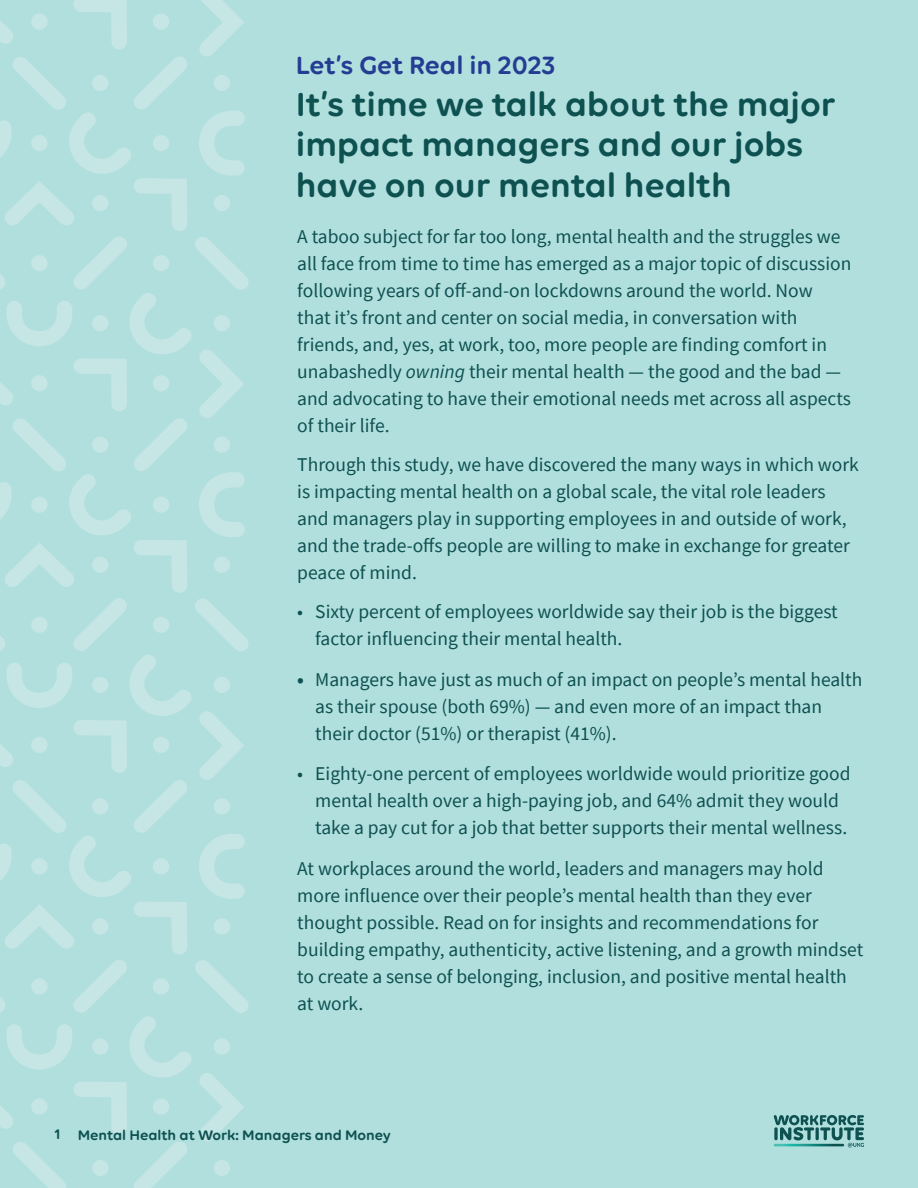
<style>
.page{position:relative;width:918px;height:1188px;background:#fff}
.page>*{position:absolute;margin:0;border:0;box-sizing:border-box;transform-origin:0 0}
.t1{font:600 36px/40.5px "Volte Rounded";color:#0e5151}
.t2{font:600 27px "Volte Rounded";color:#243d93}
.t3{font:19.5px/27px "Source Sans Pro";color:#0e5151}
.t4{font:600 15px "Volte Rounded";color:#0e5151}
.s1{font-style:italic}
.s2{font-weight:700}
</style>
<div class="page">
<div style="left:0;top:1px;width:918px;height:1187px;background:#b1dfdd"></div>
<svg style="left:0;top:0;width:249px;height:1188px"></svg>
<div style="left:92px;top:1160px;width:16px;height:16px;background:#c5e6e5;border-radius:50%"></div>
<div style="left:214px;top:1160px;width:16px;height:16px;background:#c5e6e5;border-radius:50%"></div>
<svg style="left:773px;top:1115px;width:91px;height:33px"></svg>
<h2 class="t2" style="left:296px;top:50px;width:261px">Let’s Get Real in 2023</h2>
<h1 class="t1" style="left:296px;top:83px;width:541px">It’s time we talk about the major impact managers and our jobs have on our mental health</h1>
<p class="t3" style="left:297px;top:223px;width:556px">A taboo subject for far too long, mental health and the struggles we all face from time to time has emerged as a major topic of discussion following years of off-and-on lockdowns around the world. Now<br>that it’s front and center on social media, in conversation with friends, and, yes, at work, too, more people are finding comfort in unabashedly <span class="s1">owning</span> their mental health — the good and the bad — and advocating to have their emotional needs met across all aspects of their life.</p>
<p class="t3" style="left:297px;top:451px;width:563px">Through this study, we have discovered the many ways in which work is impacting mental health on a global scale, the vital role leaders and managers play in supporting employees in and outside of work, and the trade-offs people are willing to make in exchange for greater peace of mind.</p>
<p class="t3" style="left:315px;top:598px;width:524px;text-indent:-18px">• Sixty percent of employees worldwide say their job is the biggest factor influencing their mental health.</p>
<p class="t3" style="left:315px;top:666px;width:549px;text-indent:-18px"><span class="s2">•</span> Managers have just as much of an impact on people’s mental health as their spouse (both 69%) — and even more of an impact than their doctor (51%) or therapist (41%).</p>
<p class="t3" style="left:315px;top:760px;width:537px;text-indent:-18px">• Eighty-one percent of employees worldwide would prioritize good mental health over a high-paying job, and 64% admit they would take a pay cut for a job that better supports their mental wellness.</p>
<p class="t3" style="left:297px;top:855px;width:568px">At workplaces around the world, leaders and managers may hold more influence over their people’s mental health than they ever thought possible. Read on for insights and recommendations for building empathy, authenticity, active listening, and a growth mindset to create a sense of belonging, inclusion, and positive mental health at work.</p>
<p class="t4" style="left:54px;top:1126px;width:339px">1 Mental Health at Work: Managers and Money</p>
<p class="t4" style="left:78px;top:1126px;width:118px">We C n Fix Work</p>
</div>
